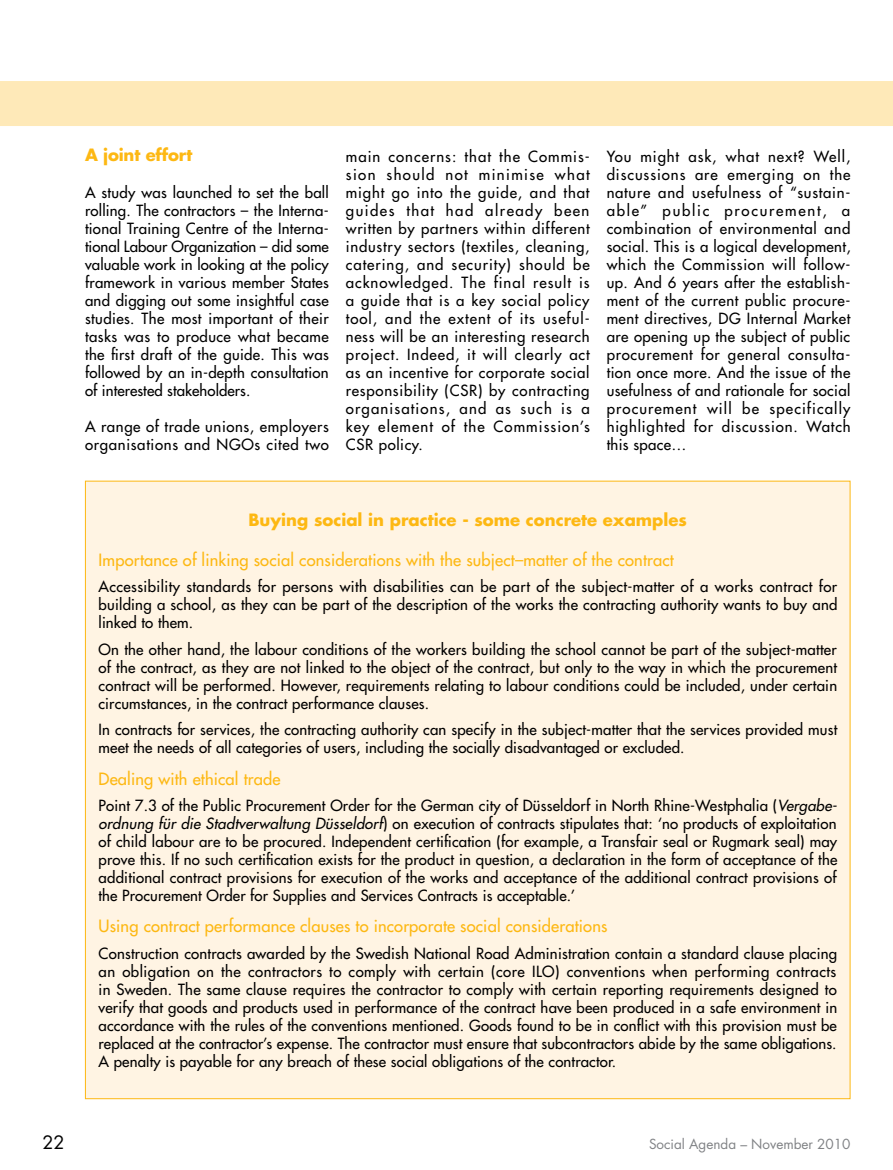
<style>
.page{position:relative;width:893px;height:1170px;background:#fff}
.page>*{position:absolute;margin:0;border:0;box-sizing:border-box;transform-origin:0 0}
.t1{font:18px "Futura";color:#000}
.t2{font:16.5px "Futura";letter-spacing:.01em;color:#fdb813}
.t3{font:700 16.5px "Futura";color:#fdb813}
.t4{font:15px/18px "Futura";letter-spacing:.015em;color:#000;text-align:justify}
.t5{font:15px/18px "Futura";letter-spacing:.045em;color:#000}
.t6{font:13.5px "Futura";color:#808285}
.s1{font-style:italic}
</style>
<div class="page">
<div style="left:0;top:81px;width:893px;height:45px;background:#fee9b8"></div>
<div style="left:85px;top:481px;width:765px;height:617px;background:#fff4e3"></div>
<p class="t3" style="left:85px;top:143px;width:109px">A joint effort</p>
<p class="t4" style="left:85px;top:183px;width:245px">A study was launched to set the ball rolling. The contractors – the Interna&shy;tional Training Centre of the Interna&shy;tional Labour Organization – did some valuable work in looking at the policy framework in various member States and digging out some insightful case studies. The most important of their tasks was to produce what became the first draft of the guide. This was followed by an in-depth consultation of interested stakeholders.</p>
<p class="t5" style="left:85px;top:417px;width:245px">A range of trade unions, employers organisations and NGOs cited two</p>
<p class="t4" style="left:346px;top:147px;width:245px">main concerns: that the Commis&shy;sion should not minimise what might go into the guide, and that guides that had already been written by partners within different industry sectors (textiles, cleaning, catering, and security) should be acknowledged. The final result is a guide that is a key social policy tool, and the extent of its useful&shy;ness will be an interesting research project. Indeed, it will clearly act as an incentive for corporate social responsibility (CSR) by contracting organisations, and as such is a key element of the Commission’s CSR policy.</p>
<p class="t4" style="left:607px;top:147px;width:245px">You might ask, what next? Well, discussions are emerging on the nature and usefulness of “sustain&shy;able” public procurement, a combination of environmental and social. This is a logical development, which the Commission will follow&shy;up. And 6 years after the establish&shy;ment of the current public procure&shy;ment directives, DG Internal Market are opening up the subject of public procurement for general consulta&shy;tion once more. And the issue of the usefulness of and rationale for social procurement will be specifically highlighted for discussion. Watch this space…</p>
<p class="t3" style="left:248px;top:508px;width:440px">Buying social in practice - some concrete examples</p>
<p class="t2" style="left:99px;top:549px;width:577px">Importance of linking social considerations with the subject–matter of the contract</p>
<p class="t4" style="left:99px;top:577px;width:740px">Accessibility standards for persons with disabilities can be part of the subject-matter of a works contract for building a school, as they can be part of the description of the works the contracting authority wants to buy and linked to them.</p>
<p class="t4" style="left:99px;top:640px;width:740px">On the other hand, the labour conditions of the workers building the school cannot be part of the subject-matter of the contract, as they are not linked to the object of the contract, but only to the way in which the procurement contract will be performed. However, requirements relating to labour conditions could be included, under certain circumstances, in the contract performance clauses.</p>
<p class="t4" style="left:99px;top:720px;width:740px">In contracts for services, the contracting authority can specify in the subject-matter that the services provided must meet the needs of all categories of users, including the socially disadvantaged or excluded.</p>
<p class="t2" style="left:99px;top:767px;width:183px">Dealing with ethical trade</p>
<p class="t4" style="left:99px;top:796px;width:740px">Point 7.3 of the Public Procurement Order for the German city of Düsseldorf in North Rhine-Westphalia (<span class="s1">Vergabe&shy;ordnung für die Stadtverwaltung Düsseldorf</span>) on execution of contracts stipulates that: ‘no products of exploitation of child labour are to be procured. Independent certification (for example, a Transfair seal or Rugmark seal) may prove this. If no such certification exists for the product in question, a declaration in the form of acceptance of the additional contract provisions for execution of the works and acceptance of the additional contract provisions of the Procurement Order for Supplies and Services Contracts is acceptable.’</p>
<p class="t2" style="left:99px;top:915px;width:510px">Using contract performance clauses to incorporate social considerations</p>
<p class="t4" style="left:99px;top:943px;width:740px">Construction contracts awarded by the Swedish National Road Administration contain a standard clause placing an obligation on the contractors to comply with certain (core ILO) conventions when performing contracts in Sweden. The same clause requires the contractor to comply with certain reporting requirements designed to verify that goods and products used in performance of the contract have been produced in a safe environment in accordance with the rules of the conventions mentioned. Goods found to be in conflict with this provision must be replaced at the contractor’s expense. The contractor must ensure that subcontractors abide by the same obligations.<br>A penalty is payable for any breach of these social obligations of the contractor.</p>
<p class="t1" style="left:43px;top:1129px;width:24px">22</p>
<p class="t6" style="left:649px;top:1134px;width:203px">Social Agenda – November 2010</p>
</div>
